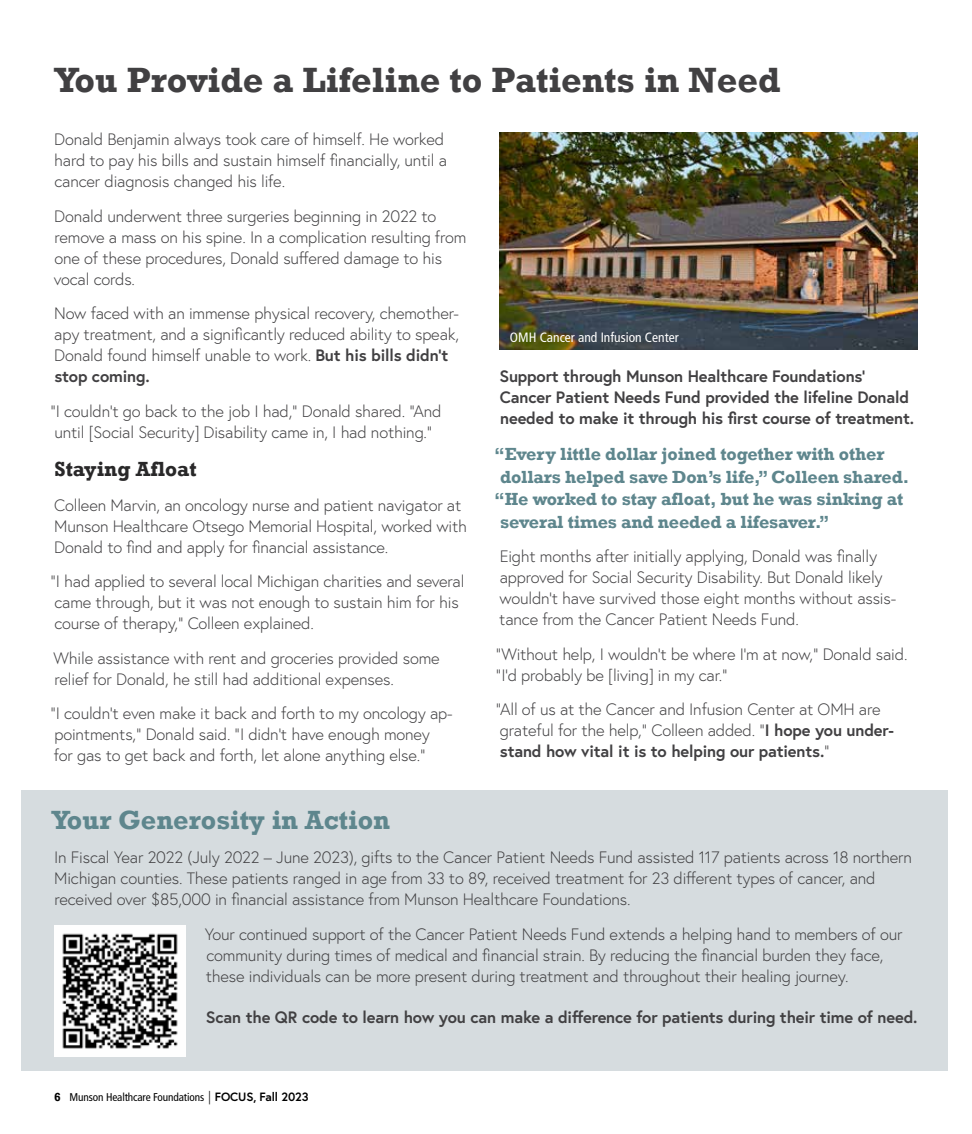
<style>
.page{position:relative;width:972px;height:1134px;background:#fff}
.page>*{position:absolute;margin:0;border:0;box-sizing:border-box;transform-origin:0 0}
.t1{font:700 36px "Rockwell";color:#414042}
.t2{font:700 27px "Rockwell";color:#5e868d}
.t3{font:700 21px "Rockwell";color:#292829}
.t4{font:700 18px "Rockwell";letter-spacing:-.01em;color:#5e868d}
.t5{font:300 16.5px/21px "Europa";letter-spacing:-.01em;color:#414042}
.t6{font:700 16.5px/21px "Europa";letter-spacing:-.01em;color:#414042}
.t7{font:condensed 13.5px "Frutiger LT Std";color:#fff}
.t8{font:condensed 11.25px "Frutiger LT Std";letter-spacing:-.01em;color:#000}
.s1{font-weight:700}
.s2{font-family:"Rockwell";font-weight:700;font-stretch:normal;font-size:12px}
.s3{font-weight:300;font-size:13.5px}
.s4{font-family:"Europa";font-weight:700;font-stretch:normal;font-size:12px}
</style>
<div class="page">
<div style="left:22px;top:791px;width:926px;height:280px;background:#d6dcdf"></div>
<img style="left:55px;top:925px;width:131px;height:131px">
<img style="left:500px;top:132px;width:418px;height:218px">
<h1 class="t1" style="left:54px;top:58px;width:728px">You Provide a Lifeline to Patients in Need</h1>
<p class="t5" style="left:54px;top:129px;width:394px">Donald Benjamin always took care of himself. He worked hard to pay his bills and sustain himself financially, until a cancer diagnosis changed his life.</p>
<p class="t5" style="left:54px;top:205px;width:414px">Donald underwent three surgeries beginning in 2022 to remove a mass on his spine. In a complication resulting from one of these procedures, Donald suffered damage to his vocal cords.</p>
<p class="t5" style="left:54px;top:303px;width:406px">Now faced with an immense physical recovery, chemother&shy;apy treatment, and a significantly reduced ability to speak, Donald found himself unable to work. <span class="s1">But his bills didn’t stop coming.</span></p>
<p class="t5" style="left:50px;top:400px;width:393px">“I couldn’t go back to the job I had,” Donald shared. “And until [Social Security] Disability came in, I had nothing.”</p>
<p class="t3" style="left:55px;top:457px;width:144px">Staying Afloat</p>
<p class="t5" style="left:54px;top:494px;width:414px">Colleen Marvin, an oncology nurse and patient navigator at<br>Munson Healthcare Otsego Memorial Hospital, worked with<br>Donald to find and apply for financial assistance.</p>
<p class="t5" style="left:51px;top:571px;width:416px">“I had applied to several local Michigan charities and several came through, but it was not enough to sustain him for his course of therapy,” Colleen explained.</p>
<p class="t5" style="left:54px;top:647px;width:388px">While assistance with rent and groceries provided some relief for Donald, he still had additional expenses.</p>
<p class="t5" style="left:51px;top:703px;width:404px">“I couldn’t even make it back and forth to my oncology ap&shy;pointments,” Donald said. “I didn’t have enough money<br>for gas to get back and forth, let alone anything else.”</p>
<p class="t7" style="left:510px;top:329px;width:170px">OMH Cancer and Infusion Center</p>
<p class="t6" style="left:499px;top:365px;width:416px">Support through Munson Healthcare Foundations’<br>Cancer Patient Needs Fund provided the lifeline Donald needed to make it through his first course of treatment.</p>
<p class="t4" style="left:494px;top:443px;width:392px">“Every little dollar joined together with other</p>
<p class="t4" style="left:500px;top:466px;width:411px">dollars helped save Don’s life,” Colleen shared.</p>
<p class="t4" style="left:494px;top:488px;width:411px">“He worked to stay afloat, but he was sinking at</p>
<p class="t4" style="left:500px;top:511px;width:331px">several times and needed a lifesaver.”</p>
<p class="t5" style="left:499px;top:546px;width:398px">Eight months after initially applying, Donald was finally approved for Social Security Disability. But Donald likely wouldn’t have survived those eight months without assis&shy;tance from the Cancer Patient Needs Fund.</p>
<p class="t5" style="left:496px;top:643px;width:413px">“Without help, I wouldn’t be where I’m at now,” Donald said. “I’d probably be [living] in my car.”</p>
<p class="t5" style="left:496px;top:699px;width:399px">“All of us at the Cancer and Infusion Center at OMH are grateful for the help,” Colleen added. “<span class="s1">I hope you under&shy;stand how vital it is to helping our patients.</span>”</p>
<h2 class="t2" style="left:52px;top:803px;width:340px">Your Generosity in Action</h2>
<p class="t5" style="left:54px;top:847px;width:859px">In Fiscal Year 2022 (July 2022 – June 2023), gifts to the Cancer Patient Needs Fund assisted 117 patients across 18 northern<br>Michigan counties. These patients ranged in age from 33 to 89, received treatment for 23 different types of cancer, and received over $85,000 in financial assistance from Munson Healthcare Foundations.</p>
<p class="t5" style="left:205px;top:923px;width:699px">Your continued support of the Cancer Patient Needs Fund extends a helping hand to members of our community during times of medical and financial strain. By reducing the financial burden they face, these individuals can be more present during treatment and throughout their healing journey.</p>
<p class="t6" style="left:206px;top:1006px;width:713px">Scan the QR code to learn how you can make a difference for patients during their time of need.</p>
<p class="t8" style="left:54px;top:1091px;width:256px"><span class="s2">6</span> Munson Healthcare Foundations <span class="s3">|</span> <span class="s4">FOCUS, Fall 2023</span></p>
</div>
